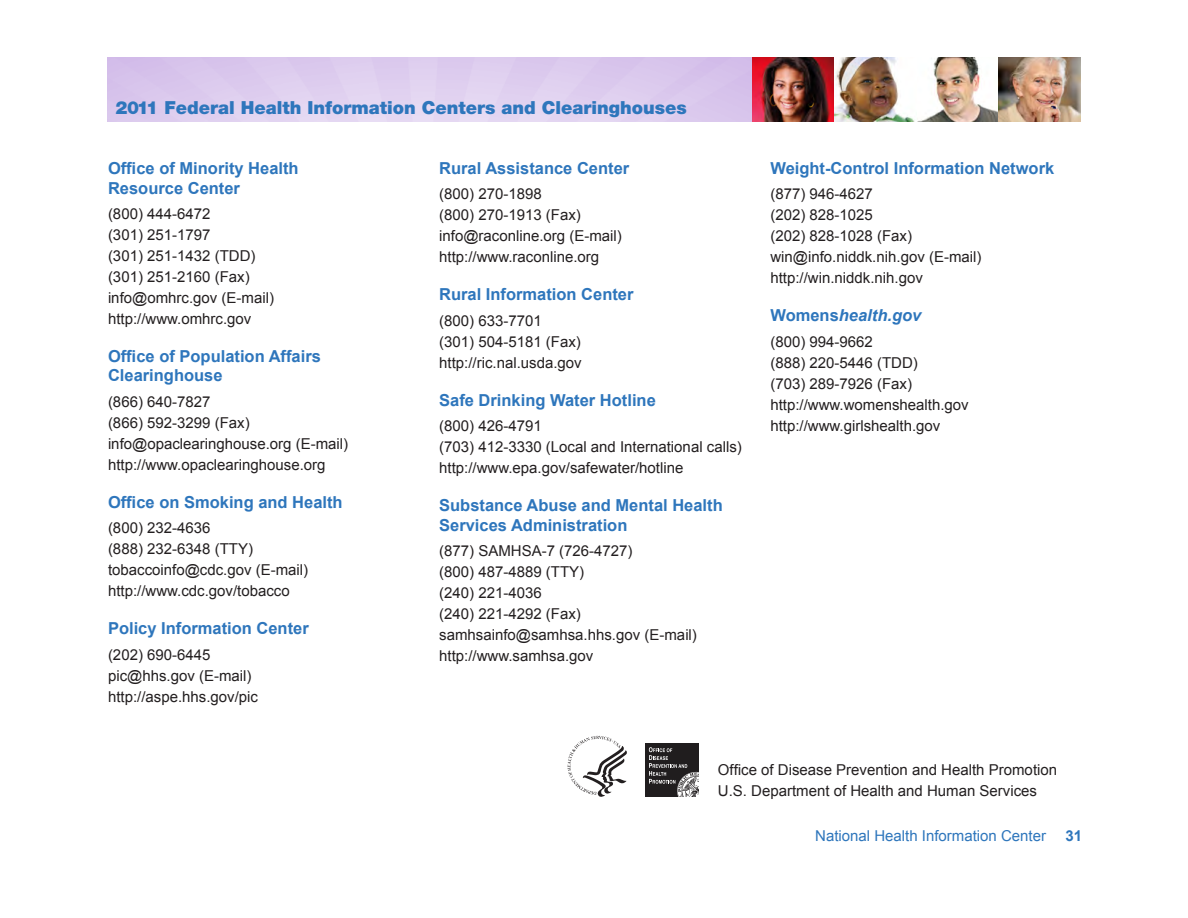
<style>
.page{position:relative;width:1188px;height:918px;background:#fff}
.page>*{position:absolute;margin:0;border:0;box-sizing:border-box;transform-origin:0 0}
.t1{font:900 18px "Helvetica Neue LT Std";color:#2e76bc}
.Head_2{font:700 16.5px/19.5px "Arial";color:#2e76bc}
.Head_2-2{font:italic 700 16.5px "Arial";color:#2e76bc}
.copy{font:15px/21px "Arial";color:#231f20}
.t2{font:15px "Arial";color:#2e76bc}
.t3{font:700 15px "Arial";color:#2e76bc}
.s1{font-style:normal}
</style>
<div class="page">
<img style="left:108px;top:57px;width:973px;height:64px">
<svg style="left:568px;top:736px;width:59px;height:61px"></svg>
<div style="left:645px;top:743px;width:54px;height:53px;background:#201d1e"></div>
<svg style="left:649px;top:747px;width:50px;height:50px"></svg>
<p class="t1" style="left:116px;top:97px;width:573px">2011 Federal Health Information Centers and Clearinghouses</p>
<p class="Head_2" style="left:108px;top:159px;width:192px">Office of Minority Health<br>Resource Center</p>
<p class="copy" style="left:108px;top:203px;width:149px">(800) 444-6472<br>(301) 251-1797<br>(301) 251-1432 (TDD) (301) 251-2160 (Fax)</p>
<p class="copy" style="left:108px;top:287px;width:168px">info@omhrc.gov (E-mail)</p>
<p class="copy" style="left:108px;top:308px;width:145px">http://www.omhrc.gov</p>
<p class="Head_2" style="left:108px;top:347px;width:214px">Office of Population Affairs<br>Clearinghouse</p>
<p class="copy" style="left:108px;top:391px;width:143px">(866) 640-7827<br>(866) 592-3299 (Fax)</p>
<p class="copy" style="left:108px;top:433px;width:242px">info@opaclearinghouse.org (E-mail)</p>
<p class="copy" style="left:108px;top:454px;width:219px">http://www.opaclearinghouse.org</p>
<p class="Head_2" style="left:108px;top:493px;width:236px">Office on Smoking and Health</p>
<p class="copy" style="left:108px;top:518px;width:147px">(800) 232-4636<br>(888) 232-6348 (TTY)</p>
<p class="copy" style="left:108px;top:560px;width:202px">tobaccoinfo@cdc.gov (E-mail)</p>
<p class="copy" style="left:108px;top:581px;width:183px">http://www.cdc.gov/tobacco</p>
<p class="Head_2" style="left:108px;top:619px;width:202px">Policy Information Center</p>
<p class="copy" style="left:108px;top:644px;width:104px">(202) 690-6445</p>
<p class="copy" style="left:108px;top:665px;width:145px">pic@hhs.gov (E-mail)</p>
<p class="copy" style="left:108px;top:686px;width:152px">http://aspe.hhs.gov/pic</p>
<p class="Head_2" style="left:439px;top:159px;width:192px">Rural Assistance Center</p>
<p class="copy" style="left:439px;top:184px;width:143px">(800) 270-1898<br>(800) 270-1913 (Fax)</p>
<p class="copy" style="left:439px;top:226px;width:184px">info@raconline.org (E-mail)</p>
<p class="copy" style="left:439px;top:247px;width:162px">http://www.raconline.org</p>
<p class="Head_2" style="left:439px;top:285px;width:196px">Rural Information Center</p>
<p class="copy" style="left:439px;top:310px;width:143px">(800) 633-7701<br>(301) 504-5181 (Fax)</p>
<p class="copy" style="left:439px;top:352px;width:144px">http://ric.nal.usda.gov</p>
<p class="Head_2" style="left:439px;top:391px;width:218px">Safe Drinking Water Hotline</p>
<p class="copy" style="left:439px;top:416px;width:304px">(800) 426-4791<br>(703) 412-3330 (Local and International calls)</p>
<p class="copy" style="left:439px;top:458px;width:246px">http://www.epa.gov/safewater/hotline</p>
<p class="Head_2" style="left:439px;top:496px;width:285px">Substance Abuse and Mental Health<br>Services Administration</p>
<p class="copy" style="left:439px;top:540px;width:195px">(877) SAMHSA-7 (726-4727) (800) 487-4889 (TTY)<br>(240) 221-4036<br>(240) 221-4292 (Fax)</p>
<p class="copy" style="left:439px;top:624px;width:259px">samhsainfo@samhsa.hhs.gov (E-mail)</p>
<p class="copy" style="left:439px;top:645px;width:156px">http://www.samhsa.gov</p>
<p class="Head_2" style="left:770px;top:159px;width:285px">Weight-Control Information Network</p>
<p class="copy" style="left:770px;top:184px;width:213px">(877) 946-4627<br>(202) 828-1025<br>(202) 828-1028 (Fax) win@info.niddk.nih.gov (E-mail) http://win.niddk.nih.gov</p>
<p class="Head_2-2" style="left:770px;top:305px;width:152px"><span class="s1">Womens</span>health.gov</p>
<p class="copy" style="left:770px;top:331px;width:200px">(800) 994-9662<br>(888) 220-5446 (TDD)<br>(703) 289-7926 (Fax) http://www.womenshealth.gov http://www.girlshealth.gov</p>
<p class="copy" style="left:718px;top:760px;width:341px">Office of Disease Prevention and Health Promotion<br>U.S. Department of Health and Human Services</p>
<p class="t2" style="left:815px;top:826px;width:232px">National Health Information Center</p>
<p class="t3" style="left:1066px;top:826px;width:18px">31</p>
</div>
